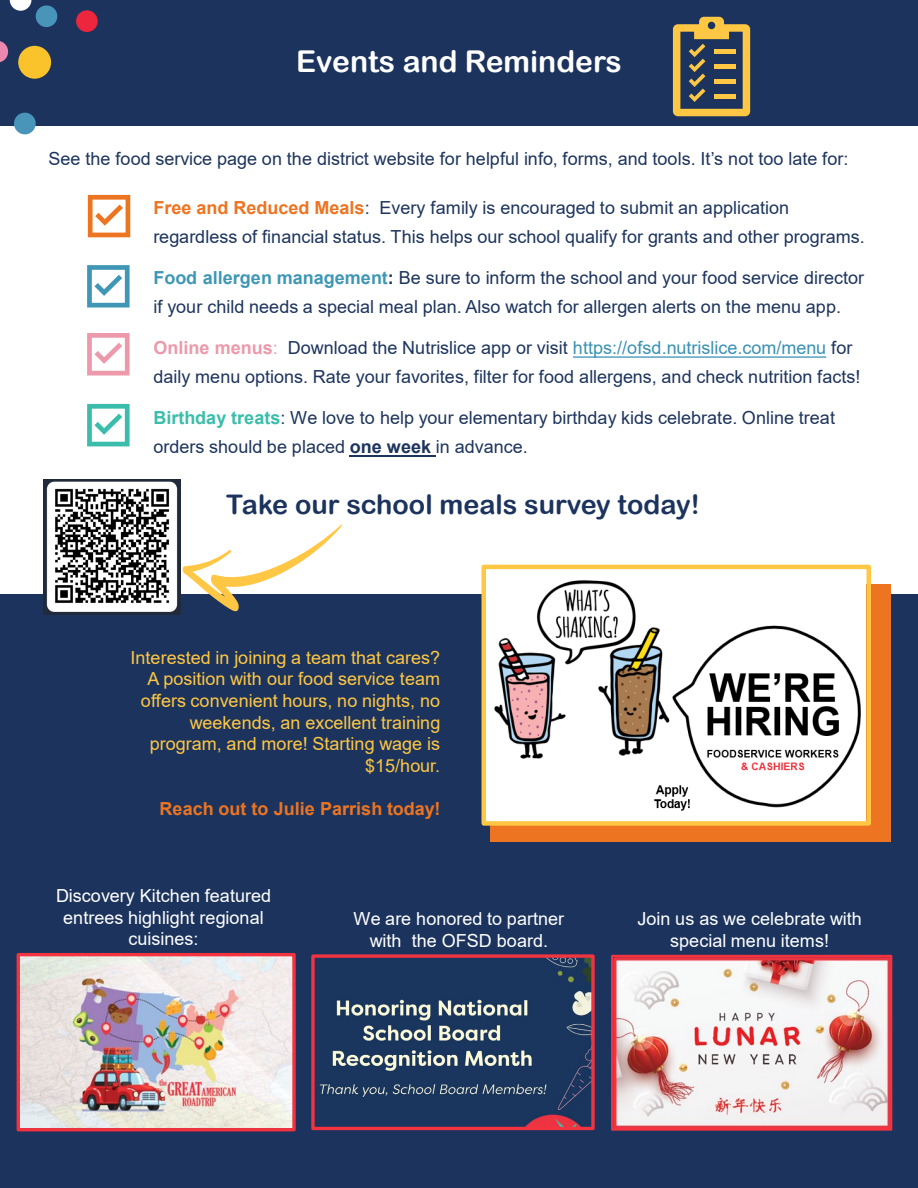
<style>
.page{position:relative;width:918px;height:1188px;background:#fff}
.page>*{position:absolute;margin:0;border:0;box-sizing:border-box;transform-origin:0 0}
.t1{font:30px "Arial Rounded MT Bold";color:#fff}
.t2{font:27px "Arial Rounded MT Bold";color:#1c345d}
.t3{font:18px/28.2px "Arial";letter-spacing:.005em;color:#1d345d}
.t4{font:18px/21.6px "Arial";letter-spacing:.005em;color:#ffc743;text-align:right}
.t5{font:18px/21.6px "Arial";letter-spacing:.005em;color:#fff;text-align:center}
.t6{font:700 18px "Arial";color:#ed7421}
.s1{font-weight:700;color:#ed7421}
.s2{font-weight:700;color:#3f97b5}
.s3{font-weight:700}
.s4{font-weight:700;color:#ec99ab}
.s5{color:#ec99ab}
.s6{color:#3991b3}
.s7{font-weight:700;color:#3abeab}
</style>
<div class="page">
<div style="left:0;top:0;width:918px;height:44px;background:#1c345d"></div>
<div style="left:0;top:594px;width:918px;height:594px;background:#1c345d"></div>
<div style="left:0;top:1px;width:918px;height:125px;background:#1c345d"></div>
<div style="left:18px;top:46px;width:33px;height:33px;background:#fac32b;border-radius:50%"></div>
<svg style="left:0;top:41px;width:8px;height:22px"></svg>
<svg style="left:10px;top:0;width:21px;height:11px"></svg>
<div style="left:76px;top:10px;width:22px;height:22px;background:#ed253d;border-radius:50%"></div>
<div style="left:36px;top:5px;width:21px;height:22px;background:#4994b9;border-radius:50%"></div>
<div style="left:14px;top:113px;width:22px;height:21px;background:#4994b9;border-radius:50%"></div>
<div style="left:490px;top:585px;width:400px;height:257px;background:#ed7421"></div>
<svg style="left:573px;top:356px;width:253px;height:2px"></svg>
<hr style="left:350px;top:455px;width:86px;height:2px;background:#1d345d">
<svg style="left:88px;top:195px;width:42px;height:42px"></svg>
<svg style="left:673px;top:17px;width:77px;height:99px"></svg>
<svg style="left:87px;top:265px;width:43px;height:43px"></svg>
<svg style="left:87px;top:333px;width:43px;height:43px"></svg>
<img style="left:487px;top:580px;width:378px;height:241px">
<div style="left:482px;top:565px;width:389px;height:261px;border:4px solid #ffc743"></div>
<img style="left:319px;top:958px;width:272px;height:168px">
<div style="left:311px;top:954px;width:284px;height:176px;border:3px solid #f3333f"></div>
<img style="left:614px;top:958px;width:275px;height:170px">
<div style="left:611px;top:955px;width:281px;height:176px;border:2px solid #f3333f"></div>
<img style="left:21px;top:957px;width:271px;height:170px">
<div style="left:17px;top:953px;width:279px;height:178px;border:3px solid #f3333f"></div>
<img style="left:44px;top:480px;width:137px;height:135px">
<svg style="left:183px;top:524px;width:159px;height:87px"></svg>
<svg style="left:87px;top:404px;width:43px;height:42px"></svg>
<p class="t1" style="left:296px;top:43px;width:327px">Events and Reminders</p>
<p class="t3" style="left:48px;top:145px;width:802px">See the food service page on the district website for helpful info, forms, and tools. It’s not too late for:</p>
<p class="t3" style="left:153px;top:194px;width:713px"><span class="s1">Free and Reduced Meals</span>: Every family is encouraged to submit an application regardless of financial status. This helps our school qualify for grants and other programs.</p>
<p class="t3" style="left:153px;top:264px;width:712px"><span class="s2">Food allergen management</span><span class="s3">:</span> Be sure to inform the school and your food service director if your child needs a special meal plan. Also watch for allergen alerts on the menu app.</p>
<p class="t3" style="left:153px;top:334px;width:709px"><span class="s4">Online menus</span><span class="s5">:</span> Download the Nutrislice app or visit <span class="s6">https://ofsd.nutrislice.com/menu</span> for daily menu options. Rate your favorites, filter for food allergens, and check nutrition facts!</p>
<p class="t3" style="left:153px;top:404px;width:683px"><span class="s7">Birthday treats</span>: We love to help your elementary birthday kids celebrate. Online treat orders should be placed <span class="s3">one week</span> in advance.</p>
<p class="t2" style="left:226px;top:489px;width:475px">Take our school meals survey today!</p>
<p class="t4" style="left:130px;top:647px;width:311px">Interested in joining a team that cares?<br>A position with our food service team offers convenient hours, no nights, no weekends, an excellent training program, and more! Starting wage is $15/hour.</p>
<p class="t6" style="left:160px;top:796px;width:282px">Reach out to Julie Parrish today!</p>
<p class="t5" style="left:56px;top:885px;width:217px">Discovery Kitchen featured entrees highlight regional cuisines:</p>
<p class="t5" style="left:354px;top:908px;width:212px">We are honored to partner with the OFSD board.</p>
<p class="t5" style="left:637px;top:908px;width:226px">Join us as we celebrate with special menu items!</p>
</div>
